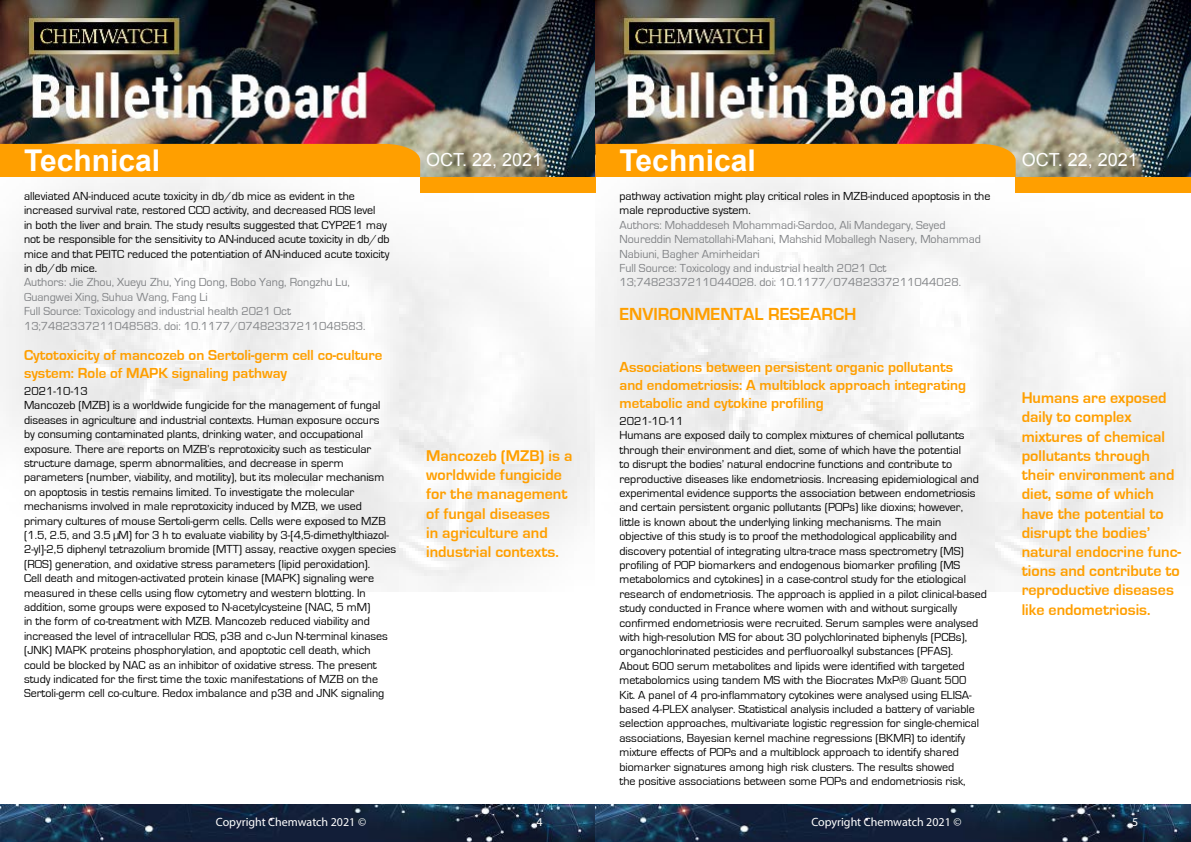
<style>
.page{position:relative;width:1191px;height:842px;background:#fff}
.page>*{position:absolute;margin:0;border:0;box-sizing:border-box;transform-origin:0 0}
.t1{font:700 30px "Arial";color:#fff}
.t2{font:18px "Arial";color:#fff}
.t3{font:700 18px "Eurostile";color:#ff9f00}
.t4{font:700 16px/19.2px "Eurostile";color:#ff9f00}
.t5{font:700 15px/18px "Eurostile";color:#ff9f00}
.t6{font:12px/14.4px "Eurostile";color:#000}
.t7{font:12px/14.4px "Eurostile";color:#808285}
.t8{font:12px "Myriad Pro";color:#fff}
</style>
<div class="page">
<img style="left:0;top:0;width:1191px;height:592px">
<div style="left:420px;top:177px;width:175px;height:15px;background:#ff9f00"></div>
<div style="left:1015px;top:177px;width:176px;height:15px;background:#ff9f00"></div>
<div style="left:0;top:144px;width:420px;height:33px;background:#ff9f00"></div>
<div style="left:595px;top:144px;width:420px;height:33px;background:#ff9f00"></div>
<img style="left:0;top:804px;width:1191px;height:38px">
<h1 class="t1" style="left:24px;top:141px;width:138px">Technical</h1>
<h1 class="t1" style="left:619px;top:141px;width:138px">Technical</h1>
<p class="t6" style="left:24px;top:189px;width:367px">alleviated AN-induced acute toxicity in db/db mice as evident in the increased survival rate, restored CCO activity, and decreased ROS level<br>in both the liver and brain. The study results suggested that CYP2E1 may not be responsible for the sensitivity to AN-induced acute toxicity in db/db mice and that PEITC reduced the potentiation of AN-induced acute toxicity in db/db mice.</p>
<p class="t7" style="left:24px;top:275px;width:343px">Authors: Jie Zhou, Xueyu Zhu, Ying Dong, Bobo Yang, Rongzhu Lu, Guangwei Xing, Suhua Wang, Fang Li<br>Full Source: Toxicology and industrial health 2021 Oct 13;7482337211048583. doi: 10.1177/07482337211048583.</p>
<p class="t5" style="left:24px;top:346px;width:360px">Cytotoxicity of mancozeb on Sertoli-germ cell co-culture system: Role of MAPK signaling pathway</p>
<p class="t6" style="left:24px;top:384px;width:373px">2021-10-13<br>Mancozeb (MZB) is a worldwide fungicide for the management of fungal diseases in agriculture and industrial contexts. Human exposure occurs<br>by consuming contaminated plants, drinking water, and occupational exposure. There are reports on MZB’s reprotoxicity such as testicular structure damage, sperm abnormalities, and decrease in sperm parameters (number, viability, and motility), but its molecular mechanism on apoptosis in testis remains limited. To investigate the molecular mechanisms involved in male reprotoxicity induced by MZB, we used primary cultures of mouse Sertoli-germ cells. Cells were exposed to MZB (1.5, 2.5, and 3.5 μM) for 3 h to evaluate viability by 3-[4,5-dimethylthiazol-2-yl]-2,5 diphenyl tetrazolium bromide (MTT) assay, reactive oxygen species (ROS) generation, and oxidative stress parameters (lipid peroxidation).<br>Cell death and mitogen-activated protein kinase (MAPK) signaling were measured in these cells using flow cytometry and western blotting. In addition, some groups were exposed to N-acetylcysteine (NAC, 5 mM)<br>in the form of co-treatment with MZB. Mancozeb reduced viability and increased the level of intracellular ROS, p38 and c-Jun N-terminal kinases (JNK) MAPK proteins phosphorylation, and apoptotic cell death, which could be blocked by NAC as an inhibitor of oxidative stress. The present study indicated for the first time the toxic manifestations of MZB on the Sertoli-germ cell co-culture. Redox imbalance and p38 and JNK signaling</p>
<h2 class="t2" style="left:426px;top:148px;width:118px">Oct. 22, 2021</h2>
<h2 class="t2" style="left:1021px;top:148px;width:118px">Oct. 22, 2021</h2>
<p class="t6" style="left:619px;top:189px;width:372px">pathway activation might play critical roles in MZB-induced apoptosis in the male reproductive system.</p>
<p class="t7" style="left:619px;top:218px;width:363px">Authors: Mohaddeseh Mohammadi-Sardoo, Ali Mandegary, Seyed Noureddin Nematollahi-Mahani, Mahshid Moballegh Nasery, Mohammad Nabiuni, Bagher Amirheidari<br>Full Source: Toxicology and industrial health 2021 Oct 13;7482337211044028. doi: 10.1177/07482337211044028.</p>
<h2 class="t3" style="left:619px;top:304px;width:238px">ENVIRONMENTAL RESEARCH</h2>
<p class="t5" style="left:619px;top:358px;width:348px">Associations between persistent organic pollutants and endometriosis: A multiblock approach integrating metabolic and cytokine profiling</p>
<p class="t6" style="left:619px;top:414px;width:369px">2021-10-11<br>Humans are exposed daily to complex mixtures of chemical pollutants through their environment and diet, some of which have the potential<br>to disrupt the bodies’ natural endocrine functions and contribute to reproductive diseases like endometriosis. Increasing epidemiological and experimental evidence supports the association between endometriosis and certain persistent organic pollutants (POPs) like dioxins; however,<br>little is known about the underlying linking mechanisms. The main objective of this study is to proof the methodological applicability and discovery potential of integrating ultra-trace mass spectrometry (MS) profiling of POP biomarkers and endogenous biomarker profiling (MS metabolomics and cytokines) in a case-control study for the etiological research of endometriosis. The approach is applied in a pilot clinical-based study conducted in France where women with and without surgically confirmed endometriosis were recruited. Serum samples were analysed with high-resolution MS for about 30 polychlorinated biphenyls (PCBs), organochlorinated pesticides and perfluoroalkyl substances (PFAS).<br>About 600 serum metabolites and lipids were identified with targeted metabolomics using tandem MS with the Biocrates MxP® Quant 500<br>Kit. A panel of 4 pro-inflammatory cytokines were analysed using ELISA&shy;based 4-PLEX analyser. Statistical analysis included a battery of variable selection approaches, multivariate logistic regression for single-chemical associations, Bayesian kernel machine regressions (BKMR) to identify mixture effects of POPs and a multiblock approach to identify shared biomarker signatures among high risk clusters. The results showed<br>the positive associations between some POPs and endometriosis risk,</p>
<p class="t4" style="left:1021px;top:389px;width:161px">Humans are exposed daily to complex mixtures of chemical pollutants through their environment and diet, some of which have the potential to disrupt the bodies’ natural endocrine func&shy;tions and contribute to reproductive diseases like endometriosis.</p>
<h3 class="t4" style="left:426px;top:446px;width:148px">Mancozeb (MZB) is a worldwide fungicide for the management of fungal diseases<br>in agriculture and industrial contexts.</h3>
<p class="t8" style="left:216px;top:815px;width:152px">Copyright Chemwatch 2021 ©</p>
<p class="t8" style="left:536px;top:815px;width:8px">4</p>
<p class="t8" style="left:811px;top:815px;width:152px">Copyright Chemwatch 2021 ©</p>
<p class="t8" style="left:1132px;top:815px;width:8px">5</p>
</div>
